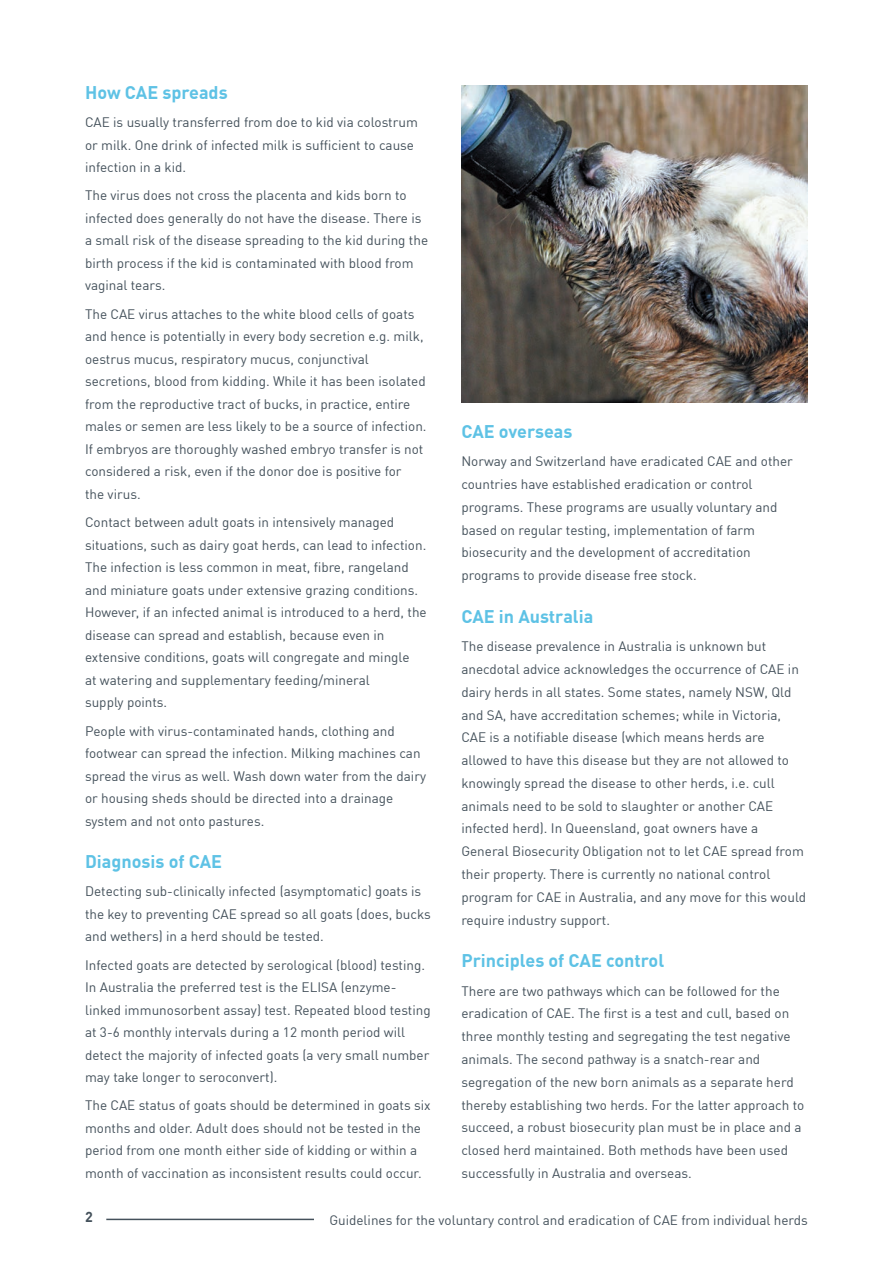
<style>
.page{position:relative;width:893px;height:1263px;background:#fff}
.page>*{position:absolute;margin:0;border:0;box-sizing:border-box;transform-origin:0 0}
.t1{font:700 18px "DIN Offc Pro";color:#5ec2e5}
.t2{font:700 14.25px "DIN Offc Pro";color:#44515b}
.t3{font:13.5px/22.5px "DIN Offc Pro";color:#44515b}
</style>
<div class="page">
<hr style="left:106px;top:1219px;width:702px;height:1px;background:#44515b">
<div style="left:315px;top:1215px;width:493px;height:10px;background:#fff"></div>
<img style="left:461px;top:85px;width:347px;height:318px">
<h1 class="t1" style="left:85px;top:77px;width:144px">How CAE spreads</h1>
<p class="t3" style="left:85px;top:110px;width:334px">CAE is usually transferred from doe to kid via colostrum or milk. One drink of infected milk is sufficient to cause infection in a kid.</p>
<p class="t3" style="left:85px;top:183px;width:345px">The virus does not cross the placenta and kids born to infected does generally do not have the disease. There is a small risk of the disease spreading to the kid during the birth process if the kid is contaminated with blood from vaginal tears.</p>
<p class="t3" style="left:85px;top:301px;width:343px">The CAE virus attaches to the white blood cells of goats and hence is potentially in every body secretion e.g. milk, oestrus mucus, respiratory mucus, conjunctival secretions, blood from kidding. While it has been isolated from the reproductive tract of bucks, in practice, entire males or semen are less likely to be a source of infection.<br>If embryos are thoroughly washed embryo transfer is not considered a risk, even if the donor doe is positive for<br>the virus.</p>
<p class="t3" style="left:85px;top:510px;width:343px">Contact between adult goats in intensively managed situations, such as dairy goat herds, can lead to infection.<br>The infection is less common in meat, fibre, rangeland and miniature goats under extensive grazing conditions.<br>However, if an infected animal is introduced to a herd, the disease can spread and establish, because even in extensive conditions, goats will congregate and mingle<br>at watering and supplementary feeding/mineral<br>supply points.</p>
<p class="t3" style="left:85px;top:718px;width:343px">People with virus-contaminated hands, clothing and footwear can spread the infection. Milking machines can spread the virus as well. Wash down water from the dairy or housing sheds should be directed into a drainage system and not onto pastures.</p>
<h1 class="t1" style="left:85px;top:846px;width:139px">Diagnosis of CAE</h1>
<p class="t3" style="left:85px;top:879px;width:347px">Detecting sub-clinically infected (asymptomatic) goats is the key to preventing CAE spread so all goats (does, bucks and wethers) in a herd should be tested.</p>
<p class="t3" style="left:85px;top:952px;width:347px">Infected goats are detected by serological (blood) testing.<br>In Australia the preferred test is the ELISA (enzyme&shy;linked immunosorbent assay) test. Repeated blood testing at 3-6 monthly intervals during a 12 month period will detect the majority of infected goats (a very small number may take longer to seroconvert).</p>
<p class="t3" style="left:85px;top:1093px;width:347px">The CAE status of goats should be determined in goats six months and older. Adult does should not be tested in the period from one month either side of kidding or within a month of vaccination as inconsistent results could occur.</p>
<h1 class="t1" style="left:461px;top:416px;width:113px">CAE overseas</h1>
<p class="t3" style="left:461px;top:448px;width:333px">Norway and Switzerland have eradicated CAE and other countries have established eradication or control programs. These programs are usually voluntary and based on regular testing, implementation of farm biosecurity and the development of accreditation programs to provide disease free stock.</p>
<h1 class="t1" style="left:461px;top:601px;width:133px">CAE in Australia</h1>
<p class="t3" style="left:461px;top:633px;width:346px">The disease prevalence in Australia is unknown but anecdotal advice acknowledges the occurrence of CAE in dairy herds in all states. Some states, namely NSW, Qld and SA, have accreditation schemes; while in Victoria, CAE is a notifiable disease (which means herds are allowed to have this disease but they are not allowed to knowingly spread the disease to other herds, i.e. cull animals need to be sold to slaughter or another CAE infected herd). In Queensland, goat owners have a General Biosecurity Obligation not to let CAE spread from their property. There is currently no national control program for CAE in Australia, and any move for this would require industry support.</p>
<h1 class="t1" style="left:461px;top:945px;width:204px">Principles of CAE control</h1>
<p class="t3" style="left:461px;top:978px;width:344px">There are two pathways which can be followed for the eradication of CAE. The first is a test and cull, based on three monthly testing and segregating the test negative animals. The second pathway is a snatch-rear and segregation of the new born animals as a separate herd thereby establishing two herds. For the latter approach to succeed, a robust biosecurity plan must be in place and a closed herd maintained. Both methods have been used successfully in Australia and overseas.</p>
<p class="t2" style="left:85px;top:1205px;width:9px">2</p>
<p class="t3" style="left:329px;top:1208px;width:480px">Guidelines for the voluntary control and eradication of CAE from individual herds</p>
</div>
